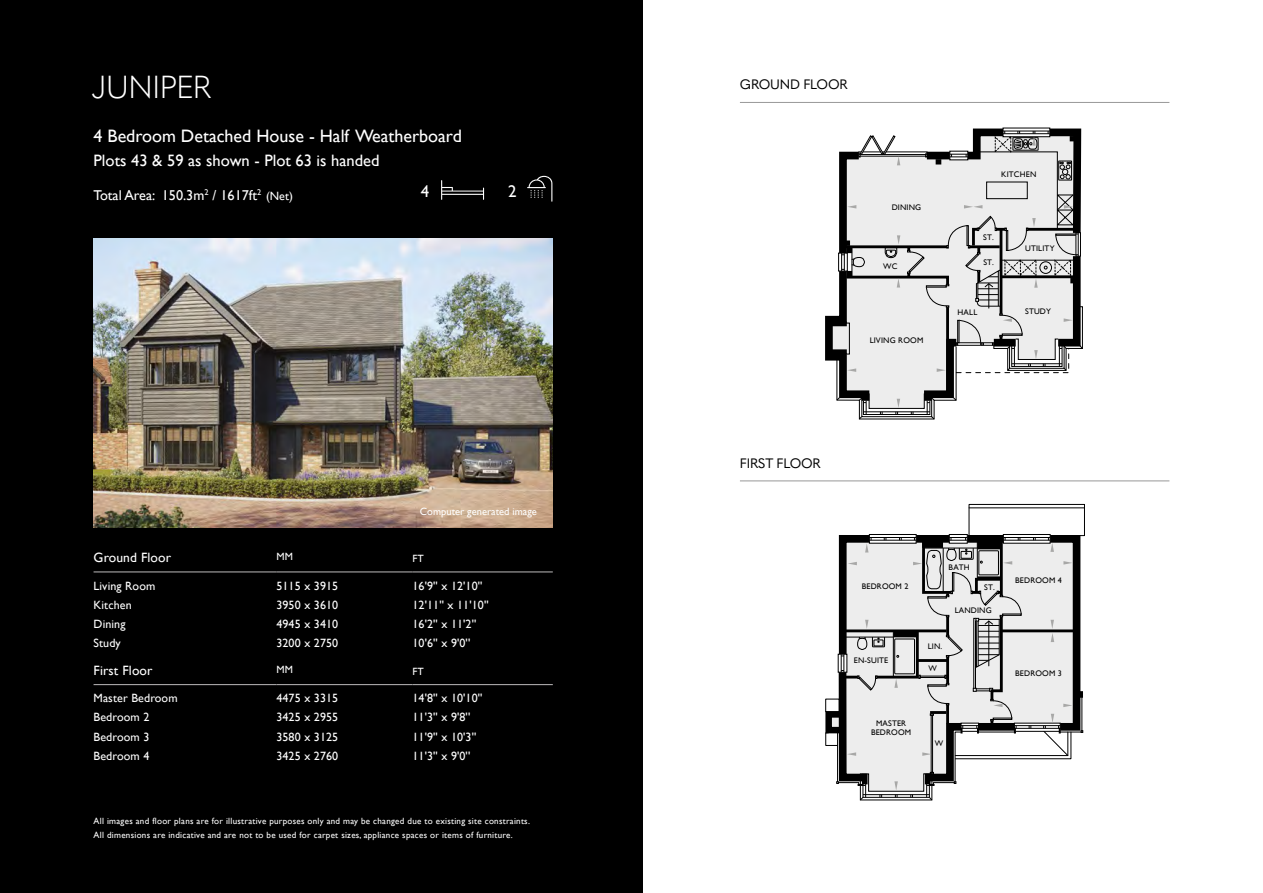
<style>
.page{position:relative;width:1263px;height:893px;background:#fff}
.page>*{position:absolute;margin:0;border:0;box-sizing:border-box;transform-origin:0 0}
.t1{font:300 31.5px "Quasimoda";letter-spacing:-.03em;color:#fff}
.t2{font:18px "Gill Sans";color:#fff}
.t3{font:16.95px "Gill Sans";color:#fff}
.t4{font:16.5px "Gill Sans";color:#fff}
.t5{font:14.25px "Gill Sans";color:#fff}
.t6{font:13.5px "Quasimoda";letter-spacing:-.015em;color:#000}
.t7{font:13.5px "Gill Sans";letter-spacing:.01em;color:#fff}
.t8{font:12px "Gill Sans";letter-spacing:.01em;color:#fff}
.t9{font:10.5px "Gill Sans";color:#fff}
.t10{font:9px/13.5px "Gill Sans";letter-spacing:.03em;color:#fff}
.t11{font:8.1px/9.8px "Gill Sans";letter-spacing:.02em;color:#000;text-align:center}
.s1{font-size:12px}
</style>
<div class="page">
<hr style="left:740px;top:102px;width:429px;height:1px;background:#989898">
<hr style="left:740px;top:480px;width:429px;height:1px;background:#989898">
<div style="left:0;top:0;width:642px;height:893px;background:#000"></div>
<svg style="left:441px;top:180px;width:43px;height:20px"></svg>
<svg style="left:527px;top:176px;width:25px;height:26px"></svg>
<img style="left:94px;top:238px;width:459px;height:289px">
<hr style="left:94px;top:572px;width:182px;height:1px;background:#bdbbbc">
<hr style="left:276px;top:572px;width:136px;height:1px;background:#bdbbbc">
<hr style="left:412px;top:572px;width:141px;height:1px;background:#bdbbbc">
<hr style="left:94px;top:684px;width:182px;height:1px;background:#bdbbbc">
<hr style="left:276px;top:684px;width:136px;height:1px;background:#bdbbbc">
<hr style="left:412px;top:684px;width:141px;height:1px;background:#bdbbbc">
<svg style="left:825px;top:127px;width:258px;height:292px"></svg>
<svg style="left:825px;top:504px;width:260px;height:296px"></svg>
<p class="t1" style="left:91px;top:63px;width:122px">JUNIPER</p>
<p class="t2" style="left:94px;top:125px;width:370px">4 Bedroom Detached House - Half Weatherboard</p>
<p class="t4" style="left:94px;top:151px;width:287px">Plots 43 &amp; 59 as shown - Plot 63 is handed</p>
<p class="t5" style="left:94px;top:187px;width:201px">Total Area: 150.3m<sup>2</sup> / 1617ft<sup>2</sup> <span class="s1">(Net)</span></p>
<p class="t3" style="left:421px;top:181px;width:10px">4</p>
<p class="t3" style="left:508px;top:181px;width:10px">2</p>
<p class="t9" style="left:420px;top:505px;width:119px">Computer generated image</p>
<p class="t7" style="left:94px;top:550px;width:79px">Ground Floor</p>
<p class="t9" style="left:276px;top:550px;width:18px">MM</p>
<p class="t9" style="left:412px;top:552px;width:13px">FT</p>
<p class="t8" style="left:94px;top:578px;width:63px">Living Room</p>
<p class="t8" style="left:276px;top:578px;width:63px">5115 x 3915</p>
<p class="t8" style="left:412px;top:578px;width:72px">16'9'' x 12'10''</p>
<p class="t8" style="left:94px;top:598px;width:40px">Kitchen</p>
<p class="t8" style="left:276px;top:598px;width:63px">3950 x 3610</p>
<p class="t8" style="left:412px;top:598px;width:78px">12'11'' x 11'10''</p>
<p class="t8" style="left:94px;top:617px;width:33px">Dining</p>
<p class="t8" style="left:276px;top:617px;width:63px">4945 x 3410</p>
<p class="t8" style="left:412px;top:617px;width:65px">16'2'' x 11'2''</p>
<p class="t8" style="left:94px;top:636px;width:29px">Study</p>
<p class="t8" style="left:276px;top:636px;width:63px">3200 x 2750</p>
<p class="t8" style="left:412px;top:636px;width:59px">10'6'' x 9'0''</p>
<p class="t7" style="left:94px;top:662px;width:60px">First Floor</p>
<p class="t9" style="left:276px;top:663px;width:18px">MM</p>
<p class="t9" style="left:412px;top:665px;width:13px">FT</p>
<p class="t8" style="left:94px;top:691px;width:86px">Master Bedroom</p>
<p class="t8" style="left:276px;top:691px;width:63px">4475 x 3315</p>
<p class="t8" style="left:412px;top:691px;width:72px">14'8'' x 10'10''</p>
<p class="t8" style="left:94px;top:710px;width:57px">Bedroom 2</p>
<p class="t8" style="left:276px;top:710px;width:63px">3425 x 2955</p>
<p class="t8" style="left:412px;top:710px;width:59px">11'3'' x 9'8''</p>
<p class="t8" style="left:94px;top:729px;width:57px">Bedroom 3</p>
<p class="t8" style="left:276px;top:729px;width:63px">3580 x 3125</p>
<p class="t8" style="left:412px;top:729px;width:65px">11'9'' x 10'3''</p>
<p class="t8" style="left:94px;top:748px;width:57px">Bedroom 4</p>
<p class="t8" style="left:276px;top:748px;width:63px">3425 x 2760</p>
<p class="t8" style="left:412px;top:748px;width:59px">11'3'' x 9'0''</p>
<p class="t10" style="left:94px;top:814px;width:438px">All images and floor plans are for illustrative purposes only and may be changed due to existing site constraints.<br>All dimensions are indicative and are not to be used for carpet sizes, appliance spaces or items of furniture.</p>
<p class="t6" style="left:740px;top:74px;width:109px">GROUND FLOOR</p>
<p class="t11" style="left:892px;top:202px;width:31px">DINING</p>
<p class="t11" style="left:883px;top:261px;width:16px">WC</p>
<p class="t11" style="left:870px;top:335px;width:55px">LIVING ROOM</p>
<p class="t11" style="left:1001px;top:169px;width:37px">KITCHEN</p>
<p class="t11" style="left:983px;top:232px;width:12px">ST.</p>
<p class="t11" style="left:983px;top:257px;width:12px">ST.</p>
<p class="t11" style="left:957px;top:307px;width:21px">HALL</p>
<p class="t11" style="left:1025px;top:243px;width:31px">UTILITY</p>
<p class="t11" style="left:1025px;top:306px;width:27px">STUDY</p>
<p class="t6" style="left:740px;top:453px;width:82px">FIRST FLOOR</p>
<p class="t11" style="left:862px;top:581px;width:48px">BEDROOM 2</p>
<p class="t11" style="left:948px;top:562px;width:23px">BATH</p>
<p class="t11" style="left:984px;top:582px;width:12px">ST.</p>
<p class="t11" style="left:928px;top:642px;width:16px">LIN.</p>
<p class="t11" style="left:955px;top:605px;width:39px">LANDING</p>
<p class="t11" style="left:1015px;top:575px;width:48px">BEDROOM 4</p>
<p class="t11" style="left:854px;top:656px;width:36px">EN-SUITE</p>
<p class="t11" style="left:929px;top:663px;width:10px">W</p>
<p class="t11" style="left:871px;top:718px;width:42px">MASTER<br>BEDROOM</p>
<p class="t11" style="left:935px;top:738px;width:10px">W</p>
<p class="t11" style="left:1015px;top:669px;width:48px">BEDROOM 3</p>
</div>
